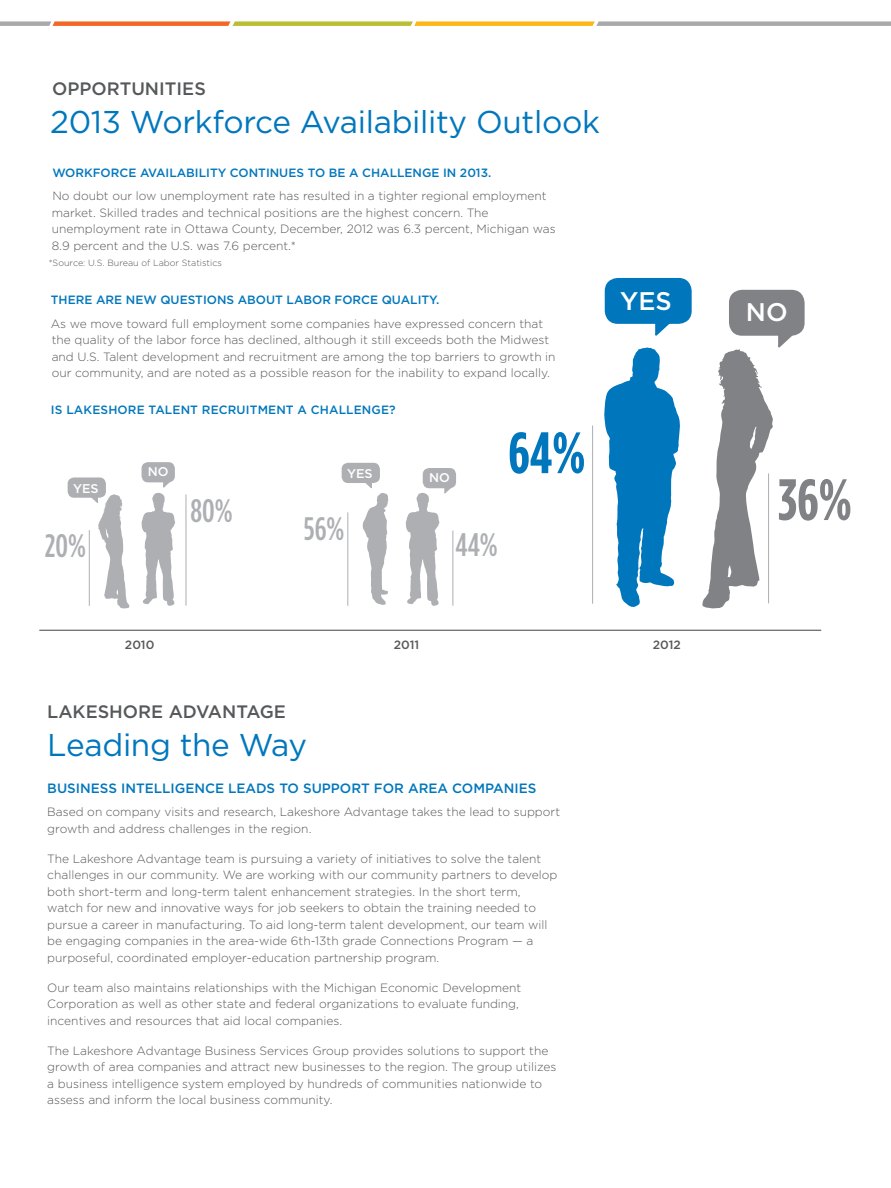
<style>
.page{position:relative;width:891px;height:1188px;background:#fff}
.page>*{position:absolute;margin:0;border:0;box-sizing:border-box;transform-origin:0 0}
.t1{font:700 58.2px "Gotham Condensed";color:#808285}
.t2{font:700 58.2px "Gotham Condensed";color:#0077bd}
.t3{font:500 32.55px "Gotham Condensed";color:#aeafb3}
.t4{font:31.5px "Gotham";letter-spacing:-.01em;color:#0077bd}
.t5{font:500 25.5px "Gotham";color:#fff}
.t6{font:500 18px "Gotham";color:#57585a}
.t7{font:500 13.5px "Gotham";color:#0077bd}
.t8{font:500 12.6px "Gotham";color:#fff}
.t9{font:300 12px/16.5px "Gotham";color:#57585a}
.t10{font:500 12px "Gotham";color:#0077bd}
.t11{font:500 12px "Gotham";color:#57585a}
.t12{font:300 9px "Gotham";color:#57585a}
</style>
<div class="page">
<svg style="left:604px;top:347px;width:76px;height:260px"></svg>
<hr style="left:186px;top:494px;width:1px;height:112px;background:#aeafb3">
<hr style="left:347px;top:512px;width:1px;height:94px;background:#aeafb3">
<hr style="left:592px;top:426px;width:1px;height:178px;background:#aeafb3">
<div style="left:68px;top:477px;width:38px;height:21px;background:#aeafb3;border-radius:7px"></div>
<div style="left:342px;top:463px;width:38px;height:20px;background:#aeafb3;border-radius:7px"></div>
<div style="left:142px;top:462px;width:33px;height:20px;background:#aeafb3;border-radius:7px"></div>
<div style="left:423px;top:468px;width:33px;height:20px;background:#aeafb3;border-radius:7px"></div>
<svg style="left:89px;top:494px;width:40px;height:115px"></svg>
<svg style="left:362px;top:480px;width:26px;height:125px"></svg>
<svg style="left:141px;top:479px;width:34px;height:127px"></svg>
<svg style="left:405px;top:485px;width:48px;height:121px"></svg>
<div style="left:605px;top:278px;width:87px;height:46px;background:#0077bd;border-radius:13px"></div>
<svg style="left:654px;top:323px;width:21px;height:13px"></svg>
<div style="left:729px;top:290px;width:76px;height:46px;background:#808285;border-radius:13px"></div>
<svg style="left:702px;top:329px;width:96px;height:280px"></svg>
<hr style="left:39px;top:630px;width:782px;height:1px;background:#57585a">
<svg style="left:0;top:21px;width:891px;height:5px;background:#d2ad6d"></svg>
<p class="t6" style="left:52px;top:79px;width:155px">OPPORTUNITIES</p>
<p class="t4" style="left:50px;top:104px;width:551px">2013 Workforce Availability Outlook</p>
<p class="t10" style="left:52px;top:166px;width:441px">WORKFORCE AVAILABILITY CONTINUES TO BE A CHALLENGE IN 2013.</p>
<p class="t9" style="left:52px;top:187px;width:506px">No doubt our low unemployment rate has resulted in a tighter regional employment market. Skilled trades and technical positions are the highest concern. The unemployment rate in Ottawa County, December, 2012 was 6.3 percent, Michigan was 8.9 percent and the U.S. was 7.6 percent.*</p>
<p class="t12" style="left:49px;top:258px;width:175px">*Source: U.S. Bureau of Labor Statistics</p>
<p class="t10" style="left:51px;top:293px;width:390px">THERE ARE NEW QUESTIONS ABOUT LABOR FORCE QUALITY.</p>
<p class="t9" style="left:51px;top:315px;width:506px">As we move toward full employment some companies have expressed concern that the quality of the labor force has declined, although it still exceeds both the Midwest and U.S. Talent development and recruitment are among the top barriers to growth in our community, and are noted as a possible reason for the inability to expand locally.</p>
<p class="t10" style="left:51px;top:403px;width:346px">IS LAKESHORE TALENT RECRUITMENT A CHALLENGE?</p>
<p class="t8" style="left:73px;top:481px;width:27px">YES</p>
<p class="t3" style="left:45px;top:528px;width:42px">20%</p>
<p class="t8" style="left:148px;top:464px;width:22px">NO</p>
<p class="t3" style="left:191px;top:492px;width:44px">80%</p>
<p class="t8" style="left:347px;top:466px;width:27px">YES</p>
<p class="t3" style="left:304px;top:511px;width:42px">56%</p>
<p class="t8" style="left:429px;top:470px;width:22px">NO</p>
<p class="t2" style="left:508px;top:420px;width:79px">64%</p>
<p class="t3" style="left:456px;top:526px;width:44px">44%</p>
<p class="t5" style="left:620px;top:286px;width:53px">YES</p>
<p class="t11" style="left:125px;top:638px;width:31px">2010</p>
<p class="t11" style="left:394px;top:638px;width:27px">2011</p>
<p class="t11" style="left:653px;top:638px;width:30px">2012</p>
<p class="t6" style="left:47px;top:702px;width:240px">LAKESHORE ADVANTAGE</p>
<p class="t4" style="left:47px;top:727px;width:261px">Leading the Way</p>
<p class="t7" style="left:47px;top:781px;width:491px">BUSINESS INTELLIGENCE LEADS TO SUPPORT FOR AREA COMPANIES</p>
<p class="t9" style="left:47px;top:804px;width:514px">Based on company visits and research, Lakeshore Advantage takes the lead to support growth and address challenges in the region.</p>
<p class="t9" style="left:47px;top:850px;width:512px">The Lakeshore Advantage team is pursuing a variety of initiatives to solve the talent challenges in our community. We are working with our community partners to develop both short-term and long-term talent enhancement strategies. In the short term, watch for new and innovative ways for job seekers to obtain the training needed to pursue a career in manufacturing. To aid long-term talent development, our team will be engaging companies in the area-wide 6th-13th grade Connections Program — a purposeful, coordinated employer-education partnership program.</p>
<p class="t9" style="left:47px;top:979px;width:476px">Our team also maintains relationships with the Michigan Economic Development<br>Corporation as well as other state and federal organizations to evaluate funding, incentives and resources that aid local companies.</p>
<p class="t9" style="left:47px;top:1042px;width:511px">The Lakeshore Advantage Business Services Group provides solutions to support the growth of area companies and attract new businesses to the region. The group utilizes a business intelligence system employed by hundreds of communities nationwide to assess and inform the local business community.</p>
<p class="t5" style="left:746px;top:298px;width:43px">NO</p>
<p class="t1" style="left:778px;top:467px;width:75px">36%</p>
</div>
